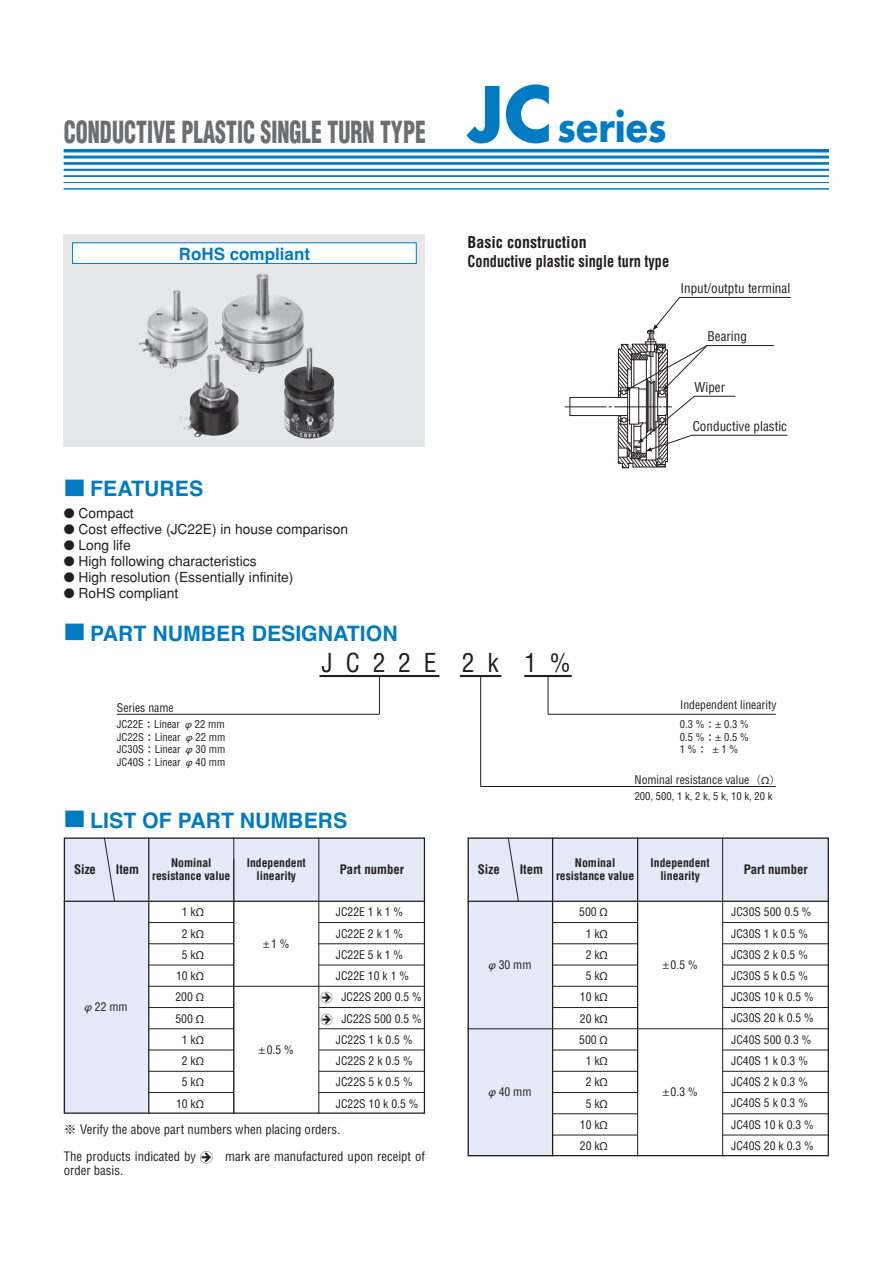
<style>
.page{position:relative;width:893px;height:1263px;background:#fff}
.page>*{position:absolute;margin:0;border:0;box-sizing:border-box;transform-origin:0 0}
.t1{font:700 40.35px "Futura";color:#007bc2;scale:.9 1}
.t2{font:900 condensed 29.7px "Helvetica";color:#6d6e70;scale:.73 1}
.t3{font:condensed 25.5px "Helvetica";color:#231f20}
.t4{font:700 21.3px "Helvetica";color:#007bc2}
.t5{font:700 16.95px "Helvetica";color:#007bc2}
.t6{font:700 condensed 15.9px/19.2px "Helvetica";color:#231f20}
.t7{font:13.8px/15.9px "Gothic BBB Medium 90 msp RKSJ H";color:#231f20}
.t8{font:condensed 13.05px "Helvetica";color:#231f20}
.t9{font:condensed 12.75px/27.6px "Helvetica";color:#231f20}
.t10{font:700 condensed 12.75px "Helvetica";color:#231f20}
.t11{font:condensed 11.7px/21.3px "Helvetica";color:#231f20;text-align:center}
.t12{font:700 condensed 11.7px/12.8px "Helvetica";color:#231f20;text-align:center}
.t13{font:condensed 10.65px/12.8px "Helvetica";color:#231f20;text-align:justify}
.s1{font-size:74.4px}
.s2{font-family:"Shin Go Medium 90 msp RKSJ H";font-weight:400;font-size:19.2px}
.s3{font-family:"Gothic BBB Medium 90 msp RKSJ H";font-stretch:normal;font-size:9.6px}
.s4{font-family:"Myriad Pro";font-stretch:normal}
.s5{font-family:"Gothic BBB Medium 90 msp RKSJ H";font-stretch:normal;font-size:10.5px}
.s6{font-family:"Myriad Pro";font-stretch:normal;font-size:10.5px}
.s7{font-family:"Myriad Pro";font-style:italic;font-stretch:normal}
.s8{font-family:"Copal Font";font-stretch:normal}
.s9{font-family:"Gothic BBB Medium 90 msp RKSJ H";font-stretch:normal}
</style>
<div class="page">
<hr style="left:64px;top:149px;width:765px;height:3px;background:#007bc2">
<hr style="left:64px;top:156px;width:765px;height:2px;background:#007bc2">
<hr style="left:64px;top:162px;width:765px;height:3px;background:#007bc2">
<hr style="left:64px;top:169px;width:765px;height:2px;background:#007bc2">
<hr style="left:64px;top:175px;width:765px;height:2px;background:#007bc2">
<hr style="left:64px;top:182px;width:765px;height:1px;background:#007bc2">
<hr style="left:64px;top:189px;width:765px;height:1px;background:#007bc2">
<div style="left:64px;top:234px;width:361px;height:213px;background:#e6e7e8"></div>
<img style="left:139px;top:273px;width:195px;height:166px">
<hr style="left:319px;top:675px;width:120px;height:2px;background:#231f20">
<hr style="left:460px;top:675px;width:41px;height:2px;background:#231f20">
<hr style="left:524px;top:675px;width:48px;height:2px;background:#231f20">
<hr style="left:379px;top:676px;width:1px;height:38px;background:#231f20">
<hr style="left:548px;top:676px;width:1px;height:38px;background:#231f20">
<hr style="left:480px;top:676px;width:1px;height:111px;background:#231f20">
<hr style="left:117px;top:714px;width:262px;height:1px;background:#231f20">
<hr style="left:548px;top:714px;width:228px;height:1px;background:#231f20">
<hr style="left:481px;top:786px;width:295px;height:1px;background:#231f20">
<svg style="left:63px;top:837px;width:766px;height:320px"></svg>
<div style="left:569px;top:397px;width:59px;height:19px;border:1px solid #231f20"></div>
<hr style="left:565px;top:407px;width:42px;height:1px;background:#231f20">
<svg style="left:609px;top:297px;width:182px;height:172px"></svg>
<div style="left:73px;top:243px;width:343px;height:20px;background:#fff"></div>
<div style="left:72px;top:243px;width:345px;height:21px;border:1px solid #007bc2"></div>
<h2 class="t2" style="left:64px;top:121px;width:498px">CONDUCTIVE PLASTIC SINGLE TURN TYPE</h2>
<h3 class="t5" style="left:179px;top:248px;width:133px">RoHS compliant</h3>
<h1 class="t1" style="left:468px;top:108px;width:223px"><span class="s1">JC</span>series</h1>
<h3 class="t6" style="left:468px;top:234px;width:203px">Basic construction<br>Conductive plastic single turn type</h3>
<p class="t8" style="left:680px;top:283px;width:111px">Input/outptu terminal</p>
<p class="t8" style="left:707px;top:331px;width:41px">Bearing</p>
<p class="t8" style="left:694px;top:382px;width:32px">Wiper</p>
<p class="t8" style="left:693px;top:421px;width:96px">Conductive plastic</p>
<h3 class="t4" style="left:64px;top:481px;width:141px"><span class="s2">■</span> FEATURES</h3>
<p class="t7" style="left:79px;top:507px;width:271px">Compact<br>Cost effective (JC22E) in house comparison<br>Long life<br>High following characteristics<br>High resolution (Essentially infinite)<br>RoHS compliant</p>
<h3 class="t4" style="left:64px;top:625px;width:335px"><span class="s2">■</span> PART NUMBER DESIGNATION</h3>
<h3 class="t3" style="left:322px;top:653px;width:251px">J C 2 2 E 2 k 1 %</h3>
<p class="t11" style="left:117px;top:698px;width:58px">Series name</p>
<p class="t11" style="left:680px;top:695px;width:98px">Independent linearity</p>
<p class="t13" style="left:680px;top:718px;width:71px">0.3 %<span class="s3">：</span><span class="s4">±</span> 0.3 % 0.5 %<span class="s3">：</span><span class="s4">±</span> 0.5 % 1 %<span class="s3">：</span> <span class="s4">±</span> 1 %</p>
<p class="t11" style="left:634px;top:770px;width:148px">Nominal resistance value<span class="s5">（</span><span class="s6">Ω</span><span class="s5">）</span></p>
<p class="t13" style="left:635px;top:791px;width:139px">200, 500, 1 k, 2 k, 5 k, 10 k, 20 k</p>
<p class="t13" style="left:117px;top:718px;width:110px">JC22E<span class="s3">：</span>Linear <span class="s7">φ</span> 22 mm JC22S<span class="s3">：</span>Linear <span class="s7">φ</span> 22 mm JC30S<span class="s3">：</span>Linear <span class="s7">φ</span> 30 mm JC40S<span class="s3">：</span>Linear <span class="s7">φ</span> 40 mm</p>
<h3 class="t4" style="left:64px;top:812px;width:285px"><span class="s2">■</span> LIST OF PART NUMBERS</h3>
<p class="t10" style="left:74px;top:865px;width:23px">Size</p>
<p class="t10" style="left:116px;top:865px;width:25px">Item</p>
<p class="t12" style="left:152px;top:858px;width:80px">Nominal resistance value</p>
<p class="t12" style="left:247px;top:858px;width:61px">Independent linearity</p>
<p class="t10" style="left:340px;top:865px;width:66px">Part number</p>
<p class="t10" style="left:478px;top:865px;width:23px">Size</p>
<p class="t10" style="left:520px;top:865px;width:25px">Item</p>
<p class="t11" style="left:84px;top:998px;width:45px"><span class="s7">φ</span> 22 mm</p>
<p class="t11" style="left:175px;top:902px;width:30px">1 k<span class="s4">Ω<br></span>2 k<span class="s4">Ω<br></span>5 k<span class="s4">Ω<br></span>10 k<span class="s4">Ω<br></span>200 <span class="s4">Ω<br></span>500 <span class="s4">Ω<br></span>1 k<span class="s4">Ω<br></span>2 k<span class="s4">Ω<br></span>5 k<span class="s4">Ω<br></span>10 k<span class="s4">Ω</span></p>
<p class="t11" style="left:263px;top:934px;width:28px"><span class="s4">±</span>1 %</p>
<p class="t11" style="left:259px;top:1040px;width:37px"><span class="s4">±</span>0.5 %</p>
<p class="t11" style="left:336px;top:902px;width:69px">JC22E 1 k 1 %</p>
<p class="t11" style="left:336px;top:924px;width:69px">JC22E 2 k 1 %</p>
<p class="t11" style="left:336px;top:945px;width:69px">JC22E 5 k 1 %</p>
<p class="t11" style="left:336px;top:966px;width:75px">JC22E 10 k 1 %</p>
<p class="t11" style="left:321px;top:987px;width:102px"><span class="s8">A</span> JC22S 200 0.5 %</p>
<p class="t11" style="left:321px;top:1009px;width:102px"><span class="s8">A</span> JC22S 500 0.5 %</p>
<p class="t11" style="left:336px;top:1030px;width:78px">JC22S 1 k 0.5 %</p>
<p class="t11" style="left:336px;top:1051px;width:78px">JC22S 2 k 0.5 %</p>
<p class="t11" style="left:336px;top:1072px;width:78px">JC22S 5 k 0.5 %</p>
<p class="t11" style="left:336px;top:1094px;width:84px">JC22S 10 k 0.5 %</p>
<p class="t9" style="left:64px;top:1116px;width:363px"><span class="s9">※</span> Verify the above part numbers when placing orders.<br>The products indicated by <span class="s8">A</span> mark are manufactured upon receipt of</p>
<p class="t9" style="left:64px;top:1158px;width:61px">order basis.</p>
<p class="t11" style="left:488px;top:955px;width:45px"><span class="s7">φ</span> 30 mm</p>
<p class="t11" style="left:488px;top:1083px;width:45px"><span class="s7">φ</span> 40 mm</p>
<p class="t12" style="left:556px;top:858px;width:80px">Nominal resistance value</p>
<p class="t12" style="left:650px;top:858px;width:61px">Independent linearity</p>
<p class="t10" style="left:744px;top:865px;width:66px">Part number</p>
<p class="t11" style="left:579px;top:902px;width:30px">500 <span class="s4">Ω<br></span>1 k<span class="s4">Ω<br></span>2 k<span class="s4">Ω<br></span>5 k<span class="s4">Ω<br></span>10 k<span class="s4">Ω<br></span>20 k<span class="s4">Ω<br></span>500 <span class="s4">Ω<br></span>1 k<span class="s4">Ω<br></span>2 k<span class="s4">Ω<br></span>5 k<span class="s4">Ω<br></span>10 k<span class="s4">Ω<br></span>20 k<span class="s4">Ω</span></p>
<p class="t11" style="left:662px;top:955px;width:37px"><span class="s4">±</span>0.5 %</p>
<p class="t11" style="left:662px;top:1083px;width:37px"><span class="s4">±</span>0.3 %</p>
<p class="t11" style="left:731px;top:902px;width:84px;text-align:left">JC30S 500 0.5 %<br>JC30S 1 k 0.5 %<br>JC30S 2 k 0.5 %<br>JC30S 5 k 0.5 %<br>JC30S 10 k 0.5 %<br>JC30S 20 k 0.5 %<br>JC40S 500 0.3 %<br>JC40S 1 k 0.3 %<br>JC40S 2 k 0.3 %<br>JC40S 5 k 0.3 %<br>JC40S 10 k 0.3 %<br>JC40S 20 k 0.3 %</p>
</div>
